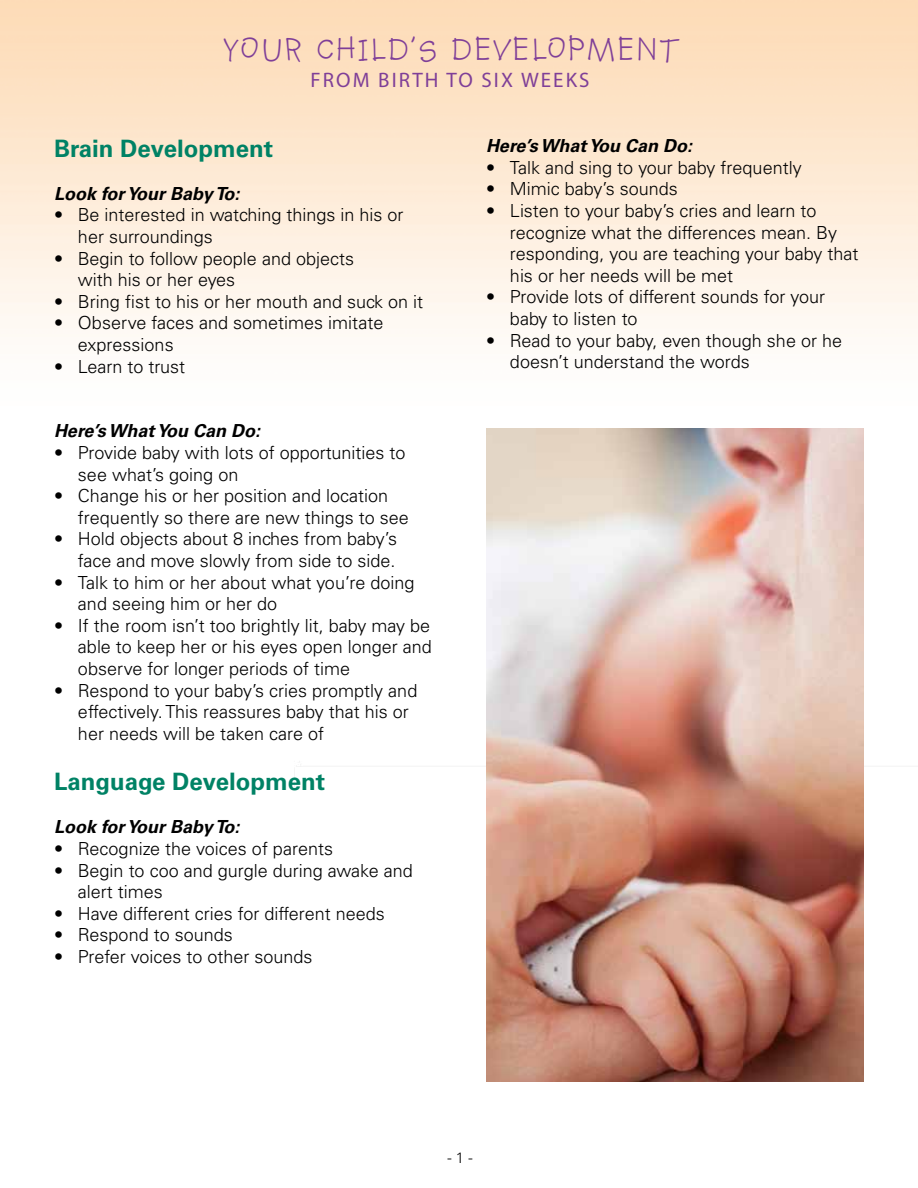
<style>
.page{position:relative;width:918px;height:1188px;background:#fff}
.page>*{position:absolute;margin:0;border:0;box-sizing:border-box;transform-origin:0 0}
.t1{font:36px "Kidprint";letter-spacing:.06em;color:#7f3f98}
.t2{font:700 24px "Univers";color:#008265}
.t3{font:21px "Myriad";letter-spacing:.1em;color:#7f3f98}
.t4{font:300 18px/21.6px "Univers";color:#000}
.t5{font:italic 700 18px "Univers";color:#000}
.t6{font:300 15px "Univers";color:#000}
</style>
<div class="page">
<img style="left:486px;top:428px;width:378px;height:654px">
<h1 class="t1" style="left:224px;top:30px;width:453px">YOUR CHILD’S DEVELOPMENT</h1>
<p class="t3" style="left:310px;top:69px;width:281px">FROM BIRTH TO SIX WEEKS</p>
<h2 class="t2" style="left:54px;top:134px;width:221px">Brain Development</h2>
<p class="t5" style="left:54px;top:183px;width:187px">Look for Your Baby To:</p>
<p class="t4" style="left:78px;top:204px;width:327px;text-indent:-24px">• Be interested in watching things in his or her surroundings</p>
<p class="t4" style="left:78px;top:247px;width:278px;text-indent:-24px">• Begin to follow people and objects with his or her eyes</p>
<p class="t4" style="left:54px;top:291px;width:371px">• Bring fist to his or her mouth and suck on it</p>
<p class="t4" style="left:78px;top:312px;width:307px;text-indent:-24px">• Observe faces and sometimes imitate expressions</p>
<p class="t4" style="left:54px;top:355px;width:133px">• Learn to trust</p>
<p class="t5" style="left:54px;top:421px;width:208px">Here’s What You Can Do:</p>
<p class="t4" style="left:78px;top:442px;width:329px;text-indent:-24px">• Provide baby with lots of opportunities to see what’s going on</p>
<p class="t4" style="left:78px;top:485px;width:332px;text-indent:-24px">• Change his or her position and location frequently so there are new things to see</p>
<p class="t4" style="left:54px;top:528px;width:345px;text-align:right">• Hold objects about 8 inches from baby’s face and move slowly from side to side.</p>
<p class="t4" style="left:78px;top:571px;width:338px;text-indent:-24px">• Talk to him or her about what you’re doing and seeing him or her do</p>
<p class="t4" style="left:78px;top:615px;width:355px;text-align:justify;text-indent:-24px">• If the room isn’t too brightly lit, baby may be able to keep her or his eyes open longer and observe for longer periods of time</p>
<p class="t4" style="left:78px;top:679px;width:341px;text-indent:-24px">• Respond to your baby’s cries promptly and effectively. This reassures baby that his or her needs will be taken care of</p>
<h2 class="t2" style="left:54px;top:768px;width:273px">Language Development</h2>
<p class="t5" style="left:54px;top:817px;width:187px">Look for Your Baby To:</p>
<p class="t4" style="left:54px;top:838px;width:281px">• Recognize the voices of parents</p>
<p class="t4" style="left:78px;top:859px;width:336px;text-indent:-24px">• Begin to coo and gurgle during awake and alert times</p>
<p class="t4" style="left:54px;top:903px;width:332px">• Have different cries for different needs</p>
<p class="t4" style="left:54px;top:924px;width:180px">• Respond to sounds</p>
<p class="t4" style="left:54px;top:946px;width:260px">• Prefer voices to other sounds</p>
<p class="t5" style="left:486px;top:135px;width:208px">Here’s What You Can Do:</p>
<p class="t4" style="left:486px;top:157px;width:317px">• Talk and sing to your baby frequently</p>
<p class="t4" style="left:486px;top:178px;width:193px">• Mimic baby’s sounds</p>
<p class="t4" style="left:510px;top:200px;width:350px;text-indent:-24px">• Listen to your baby’s cries and learn to recognize what the differences mean. By responding, you are teaching your baby that his or her needs will be met</p>
<p class="t4" style="left:510px;top:286px;width:317px;text-indent:-24px">• Provide lots of different sounds for your baby to listen to</p>
<p class="t4" style="left:510px;top:329px;width:334px;text-indent:-24px">• Read to your baby, even though she or he doesn’t understand the words</p>
<p class="t6" style="left:448px;top:1148px;width:27px">- 1 -</p>
</div>
